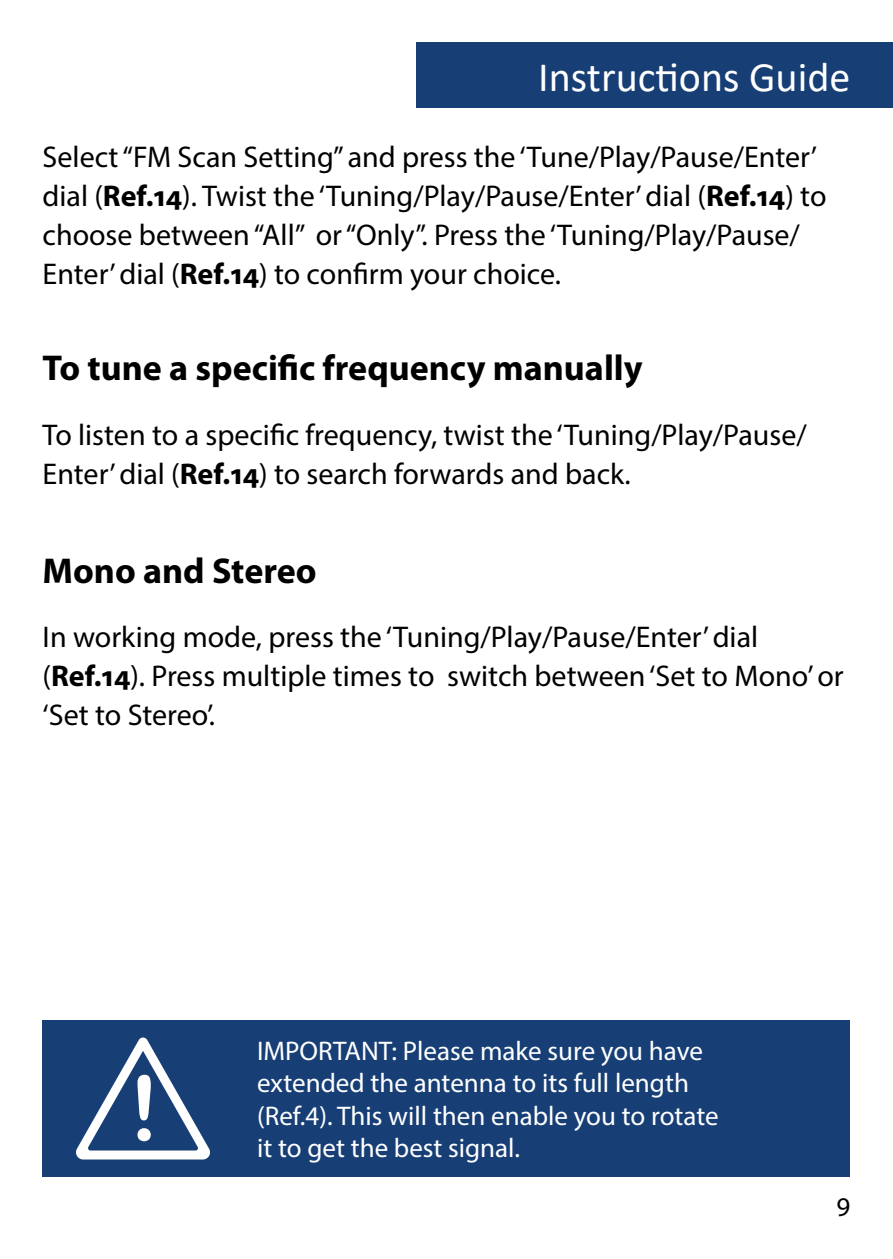
<style>
.page{position:relative;width:893px;height:1259px;background:#fff}
.page>*{position:absolute;margin:0;border:0;box-sizing:border-box;transform-origin:0 0}
.t1{font:90px "Arial Rounded MT Bold";color:#fff}
.t2{font:42px "Calibri";color:#fff}
.t3{font:700 36px "Myriad Pro";color:#000}
.t4{font:30px/39px "Myriad Pro";color:#000}
.t5{font:27px/32.4px "Myriad Pro";color:#fff}
.t6{font:27px "Myriad Pro";color:#000}
.s1{font-weight:700}
</style>
<div class="page">
<div style="left:416px;top:43px;width:476px;height:65px;background:#173f76"></div>
<div style="left:43px;top:1020px;width:807px;height:157px;background:#173f76"></div>
<svg style="left:76px;top:1037px;width:134px;height:122px"></svg>
<h2 class="t2" style="left:538px;top:48px;width:313px">Instructions Guide</h2>
<p class="t4" style="left:43px;top:137px;width:785px">Select “FM Scan Setting” and press the ‘Tune/Play/Pause/Enter’ dial (<span class="s1">Ref.14</span>). Twist the ‘Tuning/Play/Pause/Enter’ dial (<span class="s1">Ref.14</span>) to choose between “All” or “Only”. Press the ‘Tuning/Play/Pause/ Enter’ dial (<span class="s1">Ref.14</span>) to confirm your choice.</p>
<p class="t3" style="left:43px;top:344px;width:601px">To tune a specific frequency manually</p>
<p class="t4" style="left:43px;top:414px;width:765px">To listen to a specific frequency, twist the ‘Tuning/Play/Pause/<br>Enter’ dial (<span class="s1">Ref.14</span>) to search forwards and back.</p>
<p class="t3" style="left:43px;top:547px;width:275px">Mono and Stereo</p>
<p class="t4" style="left:43px;top:617px;width:802px">In working mode, press the ‘Tuning/Play/Pause/Enter’ dial (<span class="s1">Ref.14</span>). Press multiple times to switch between ‘Set to Mono’ or ‘Set to Stereo’.</p>
<h1 class="t1" style="left:129px;top:1055px;width:31px">!</h1>
<p class="t5" style="left:257px;top:1034px;width:463px">IMPORTANT: Please make sure you have extended the antenna to its full length (Ref.4). This will then enable you to rotate it to get the best signal.</p>
<p class="t6" style="left:836px;top:1190px;width:15px">9</p>
</div>
